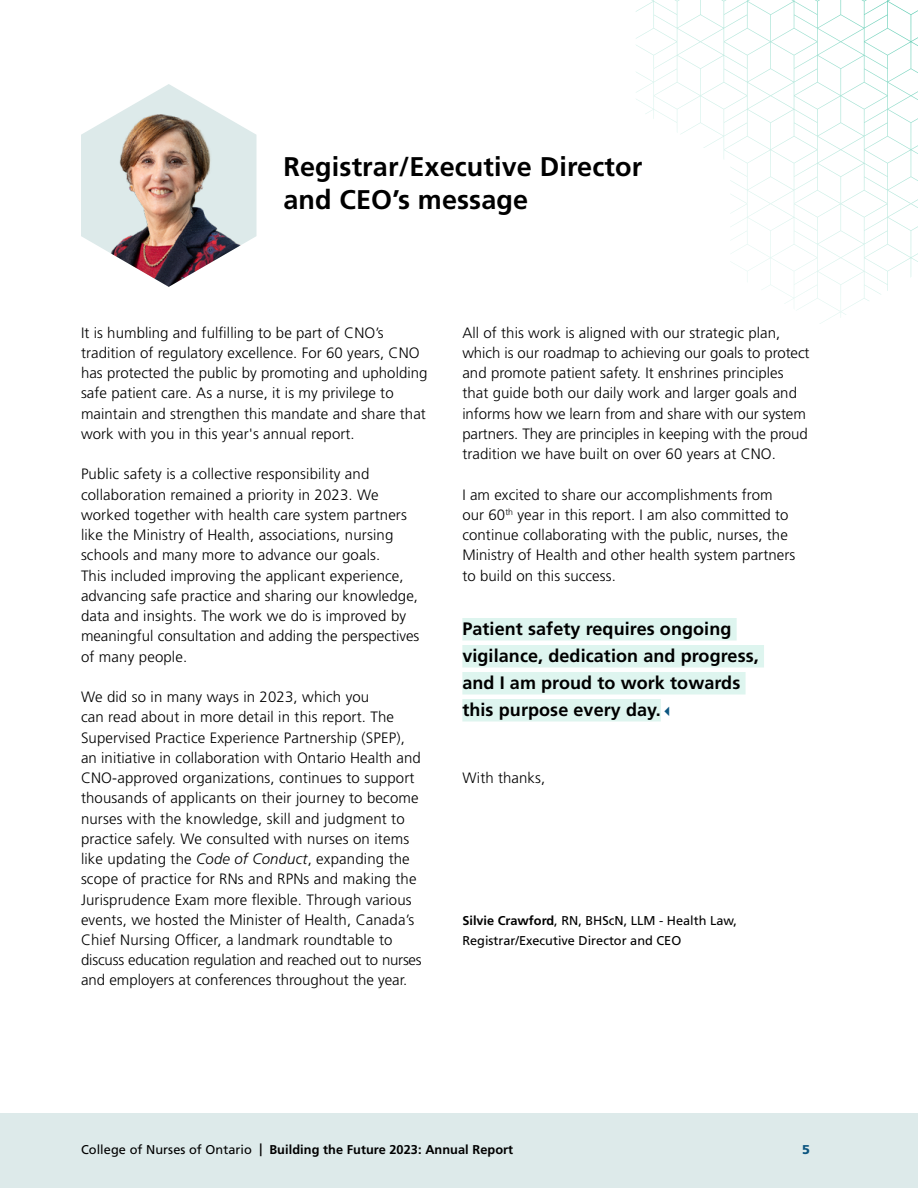
<style>
.page{position:relative;width:918px;height:1188px;background:#fff}
.page>*{position:absolute;margin:0;border:0;box-sizing:border-box;transform-origin:0 0}
.t1{font:700 27px/33.8px "Frutiger LT Std";letter-spacing:.005em;color:#000}
.t2{font:700 18px/27px "Frutiger LT Std";letter-spacing:.005em;color:#000}
.t3{font:300 15px/20.2px "Frutiger LT Std";letter-spacing:.005em;color:#000}
.t4{font:12.75px/20.2px "Frutiger LT Std";color:#000}
.t5{font:700 12.75px "Frutiger LT Std";letter-spacing:.005em;color:#000}
.t6{font:900 12.75px "Frutiger LT Std";color:#0b5580}
.s1{font-style:italic}
.s2{color:#0b5580}
.s3{font-weight:700}
.s4{font-weight:400}
</style>
<div class="page">
<svg style="left:636px;top:0;width:282px;height:324px"></svg>
<svg style="left:117px;top:84px;width:103px;height:30px"></svg>
<img style="left:81px;top:114px;width:175px;height:173px">
<div style="left:0;top:1114px;width:918px;height:74px;background:#ddeaea"></div>
<div style="left:462px;top:618px;width:275px;height:22px;background:#def5ef"></div>
<div style="left:462px;top:645px;width:302px;height:23px;background:#def5ef"></div>
<div style="left:462px;top:672px;width:284px;height:22px;background:#def5ef"></div>
<div style="left:462px;top:699px;width:199px;height:23px;background:#def5ef"></div>
<h1 class="t1" style="left:284px;top:149px;width:360px">Registrar/Executive Director and CEO’s message</h1>
<p class="t3" style="left:81px;top:322px;width:348px">It is humbling and fulfilling to be part of CNO’s tradition of regulatory excellence. For 60 years, CNO has protected the public by promoting and upholding safe patient care. As a nurse, it is my privilege to maintain and strengthen this mandate and share that work with you in this year's annual report.</p>
<p class="t3" style="left:81px;top:464px;width:340px">Public safety is a collective responsibility and collaboration remained a priority in 2023. We worked together with health care system partners like the Ministry of Health, associations, nursing schools and many more to advance our goals.<br>This included improving the applicant experience, advancing safe practice and sharing our knowledge, data and insights. The work we do is improved by meaningful consultation and adding the perspectives of many people.</p>
<p class="t3" style="left:81px;top:687px;width:342px">We did so in many ways in 2023, which you<br>can read about in more detail in this report. The Supervised Practice Experience Partnership (SPEP), an initiative in collaboration with Ontario Health and CNO-approved organizations, continues to support thousands of applicants on their journey to become nurses with the knowledge, skill and judgment to practice safely. We consulted with nurses on items like updating the <span class="s1">Code of Conduct</span>, expanding the scope of practice for RNs and RPNs and making the Jurisprudence Exam more flexible. Through various events, we hosted the Minister of Health, Canada’s Chief Nursing Officer, a landmark roundtable to discuss education regulation and reached out to nurses and employers at conferences throughout the year.</p>
<p class="t3" style="left:462px;top:322px;width:349px">All of this work is aligned with our strategic plan, which is our roadmap to achieving our goals to protect and promote patient safety. It enshrines principles that guide both our daily work and larger goals and informs how we learn from and share with our system partners. They are principles in keeping with the proud tradition we have built on over 60 years at CNO.</p>
<p class="t3" style="left:462px;top:484px;width:334px">I am excited to share our accomplishments from our 60<sup>th</sup> year in this report. I am also committed to continue collaborating with the public, nurses, the Ministry of Health and other health system partners to build on this success.</p>
<p class="t2" style="left:462px;top:615px;width:298px">Patient safety requires ongoing vigilance, dedication and progress, and I am proud to work towards this purpose every day.<span class="s2">✓</span></p>
<p class="t3" style="left:462px;top:768px;width:84px">With thanks,</p>
<p class="t4" style="left:462px;top:910px;width:276px"><span class="s3">Silvie Crawford</span>, RN, BHScN, LLM - Health Law,<br>Registrar/Executive Director and CEO</p>
<p class="t5" style="left:81px;top:1142px;width:434px"><span class="s4">College of Nurses of Ontario</span> | Building the Future 2023: Annual Report</p>
<p class="t6" style="left:802px;top:1142px;width:9px">5</p>
</div>
